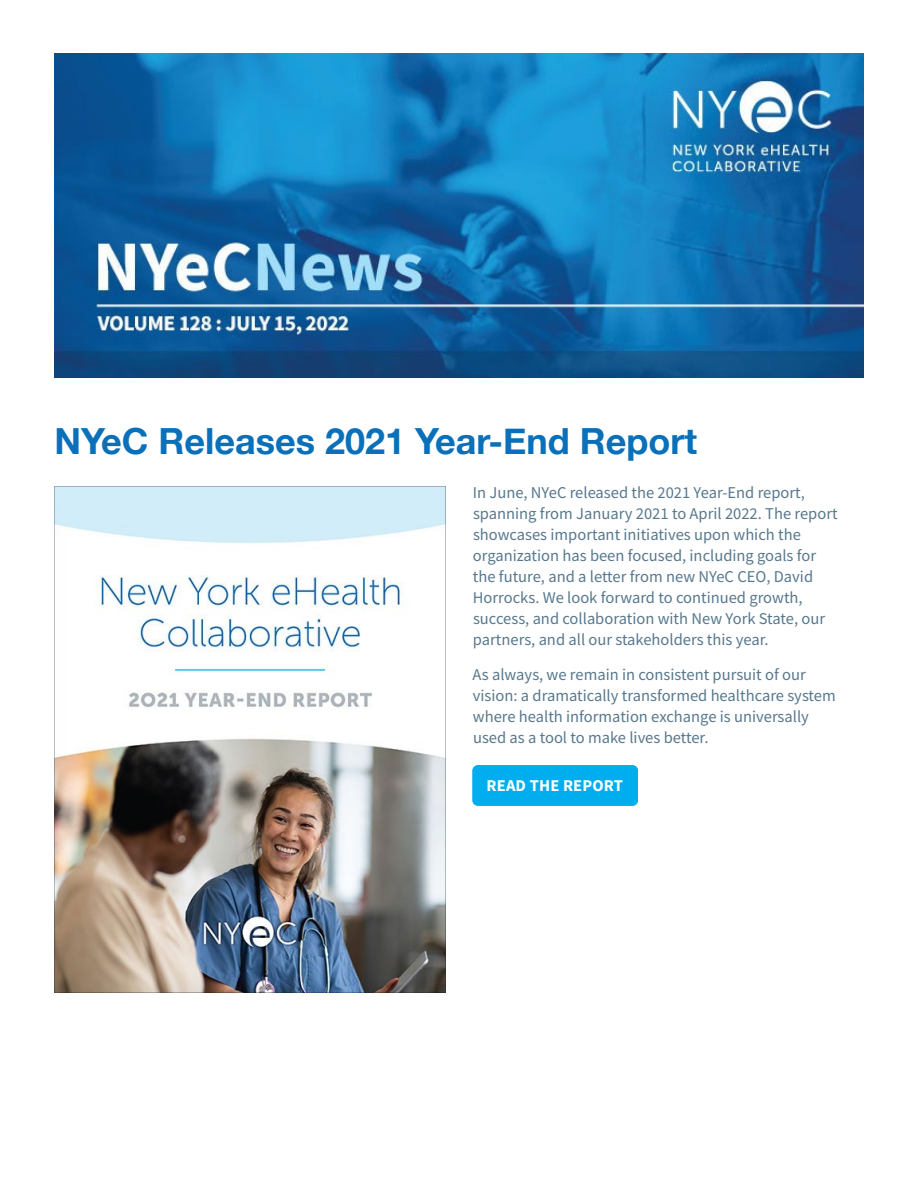
<style>
.page{position:relative;width:918px;height:1188px;background:#fff}
.page>*{position:absolute;margin:0;border:0;box-sizing:border-box;transform-origin:0 0}
.t1{font:700 36px "Helvetica Neue";color:#0970b9}
.t2{font:16.5px/21px "Source Sans Pro";color:#57788d}
.t3{font:700 16.5px "Source Sans Pro";letter-spacing:.01em;color:#fff}
</style>
<div class="page">
<img style="left:54px;top:54px;width:810px;height:324px">
<img style="left:54px;top:486px;width:392px;height:506px">
<div style="left:473px;top:765px;width:165px;height:41px;background:#00aeef;border-radius:5px"></div>
<h1 class="t1" style="left:54px;top:413px;width:644px">NYeC Releases 2021 Year-End Report</h1>
<p class="t2" style="left:473px;top:482px;width:366px">In June, NYeC released the 2021 Year-End report, spanning from January 2021 to April 2022. The report showcases important initiatives upon which the organization has been focused, including goals for the future, and a letter from new NYeC CEO, David Horrocks. We look forward to continued growth, success, and collaboration with New York State, our partners, and all our stakeholders this year.</p>
<p class="t2" style="left:473px;top:664px;width:335px">As always, we remain in consistent pursuit of our</p>
<p class="t2" style="left:473px;top:685px;width:364px">vision: a dramatically transformed healthcare system</p>
<p class="t2" style="left:473px;top:706px;width:338px">where health information exchange is universally</p>
<p class="t2" style="left:473px;top:727px;width:237px">used as a tool to make lives better.</p>
<p class="t3" style="left:487px;top:774px;width:138px">READ THE REPORT</p>
</div>
